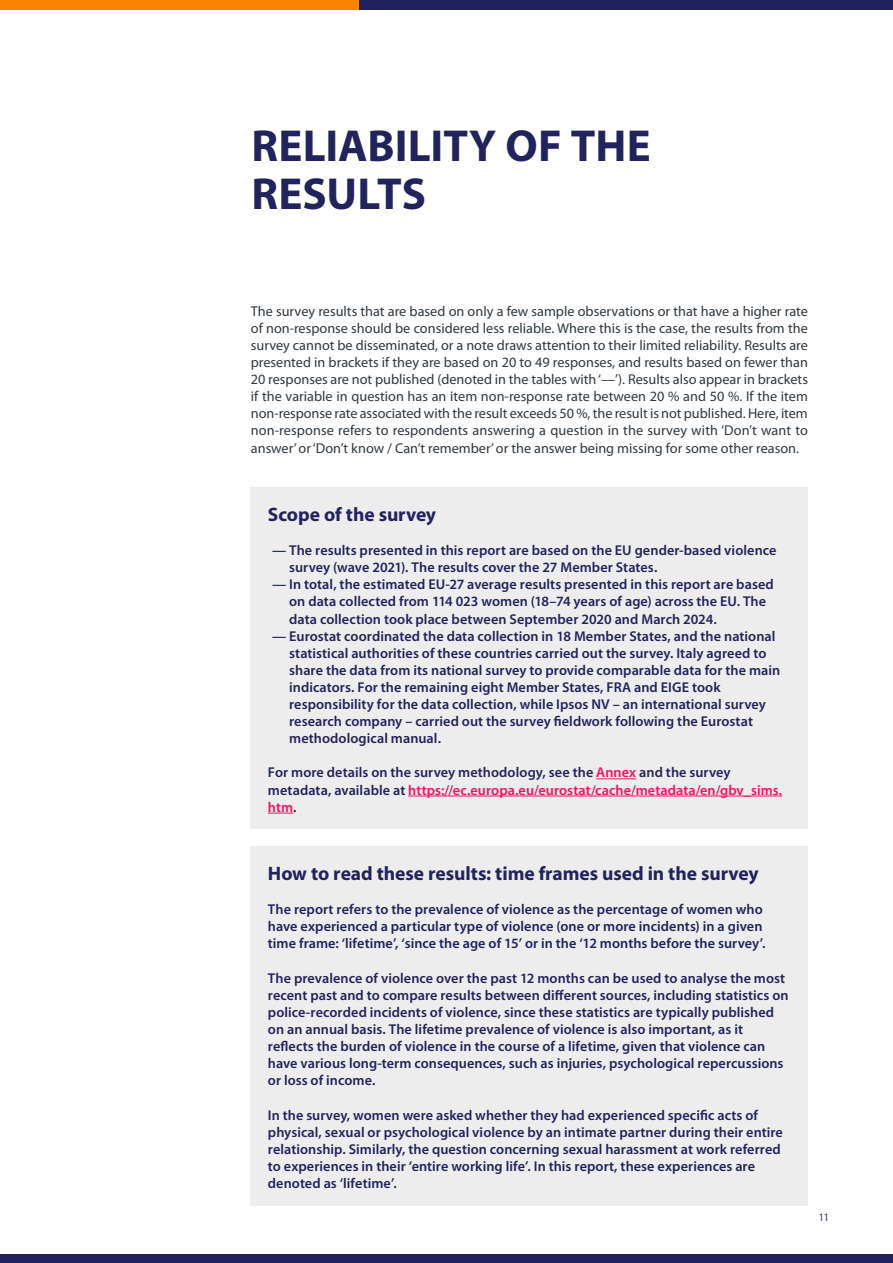
<style>
.page{position:relative;width:893px;height:1263px;background:#fff}
.page>*{position:absolute;margin:0;border:0;box-sizing:border-box;transform-origin:0 0}
.Title_1{font:700 45px/48px "Myriad Pro";letter-spacing:.005em;color:#21245c}
.BOX_title{font:700 19.5px "Myriad Pro";letter-spacing:-.005em;color:#21245c}
.BOX_text{font:600 14.25px/17.1px "Myriad Pro";letter-spacing:.005em;color:#21245c}
.Body_text{font:14.25px/17.1px "Myriad Pro";color:#2f383f;text-align:justify}
.t1{font:11.25px "Myriad Pro";color:#373a6c}
.s1{color:#fc0d5e}
</style>
<div class="page">
<div style="left:0;top:0;width:359px;height:10px;background:#fc8500"></div>
<div style="left:359px;top:0;width:534px;height:10px;background:#21245c"></div>
<div style="left:0;top:1254px;width:893px;height:9px;background:#21245c"></div>
<div style="left:251px;top:487px;width:557px;height:52px;background:#ededed"></div>
<div style="left:251px;top:521px;width:557px;height:69px;background:#ededed"></div>
<div style="left:251px;top:556px;width:557px;height:85px;background:#ededed"></div>
<div style="left:251px;top:607px;width:557px;height:154px;background:#ededed"></div>
<div style="left:251px;top:744px;width:557px;height:85px;background:#ededed"></div>
<hr style="left:596px;top:778px;width:40px;height:1px;background:#fc0d5e">
<hr style="left:408px;top:796px;width:374px;height:1px;background:#fc0d5e">
<svg style="left:268px;top:813px;width:25px;height:1px"></svg>
<div style="left:251px;top:846px;width:557px;height:52px;background:#ededed"></div>
<div style="left:251px;top:881px;width:557px;height:85px;background:#ededed"></div>
<div style="left:251px;top:949px;width:557px;height:154px;background:#ededed"></div>
<div style="left:251px;top:1086px;width:557px;height:119px;background:#ededed"></div>
<h1 class="Title_1" style="left:251px;top:121px;width:401px">RELIABILITY OF THE<br>RESULTS</h1>
<p class="Body_text" style="left:251px;top:302px;width:559px">The survey results that are based on only a few sample observations or that have a higher rate of non-response should be considered less reliable. Where this is the case, the results from the survey cannot be disseminated, or a note draws attention to their limited reliability. Results are presented in brackets if they are based on 20 to 49 responses, and results based on fewer than 20 responses are not published (denoted in the tables with ‘—’). Results also appear in brackets if the variable in question has an item non-response rate between 20 % and 50 %. If the item non-response rate associated with the result exceeds 50 %, the result is not published. Here, item non-response refers to respondents answering a question in the survey with ‘Don’t want to answer’ or ‘Don’t know / Can’t remember’ or the answer being missing for some other reason.</p>
<p class="BOX_title" style="left:268px;top:502px;width:170px">Scope of the survey</p>
<p class="BOX_text" style="left:289px;top:541px;width:489px;text-indent:-17px">— The results presented in this report are based on the EU gender-based violence survey (wave 2021). The results cover the 27 Member States.</p>
<p class="BOX_text" style="left:289px;top:576px;width:486px;text-indent:-17px">— In total, the estimated EU-27 average results presented in this report are based on data collected from 114 023 women (18–74 years of age) across the EU. The data collection took place between September 2020 and March 2024.</p>
<p class="BOX_text" style="left:289px;top:627px;width:493px;text-indent:-17px">— Eurostat coordinated the data collection in 18 Member States, and the national statistical authorities of these countries carried out the survey. Italy agreed to share the data from its national survey to provide comparable data for the main indicators. For the remaining eight Member States, FRA and EIGE took responsibility for the data collection, while Ipsos NV – an international survey research company – carried out the survey fieldwork following the Eurostat methodological manual.</p>
<p class="BOX_text" style="left:268px;top:764px;width:516px">For more details on the survey methodology, see the <span class="s1">Annex</span> and the survey metadata, available at <span class="s1">https://ec.europa.eu/eurostat/cache/metadata/en/gbv_sims. htm</span>.</p>
<p class="BOX_title" style="left:268px;top:861px;width:492px">How to read these results: time frames used in the survey</p>
<p class="BOX_text" style="left:268px;top:900px;width:499px">The report refers to the prevalence of violence as the percentage of women who have experienced a particular type of violence (one or more incidents) in a given time frame: ‘lifetime’, ‘since the age of 15’ or in the ‘12 months before the survey’.</p>
<p class="BOX_text" style="left:268px;top:969px;width:522px">The prevalence of violence over the past 12 months can be used to analyse the most recent past and to compare results between different sources, including statistics on police-recorded incidents of violence, since these statistics are typically published on an annual basis. The lifetime prevalence of violence is also important, as it reflects the burden of violence in the course of a lifetime, given that violence can have various long-term consequences, such as injuries, psychological repercussions or loss of income.</p>
<p class="BOX_text" style="left:268px;top:1106px;width:517px">In the survey, women were asked whether they had experienced specific acts of physical, sexual or psychological violence by an intimate partner during their entire relationship. Similarly, the question concerning sexual harassment at work referred to experiences in their ‘entire working life’. In this report, these experiences are denoted as ‘lifetime’.</p>
<p class="t1" style="left:819px;top:1211px;width:12px">11</p>
</div>
